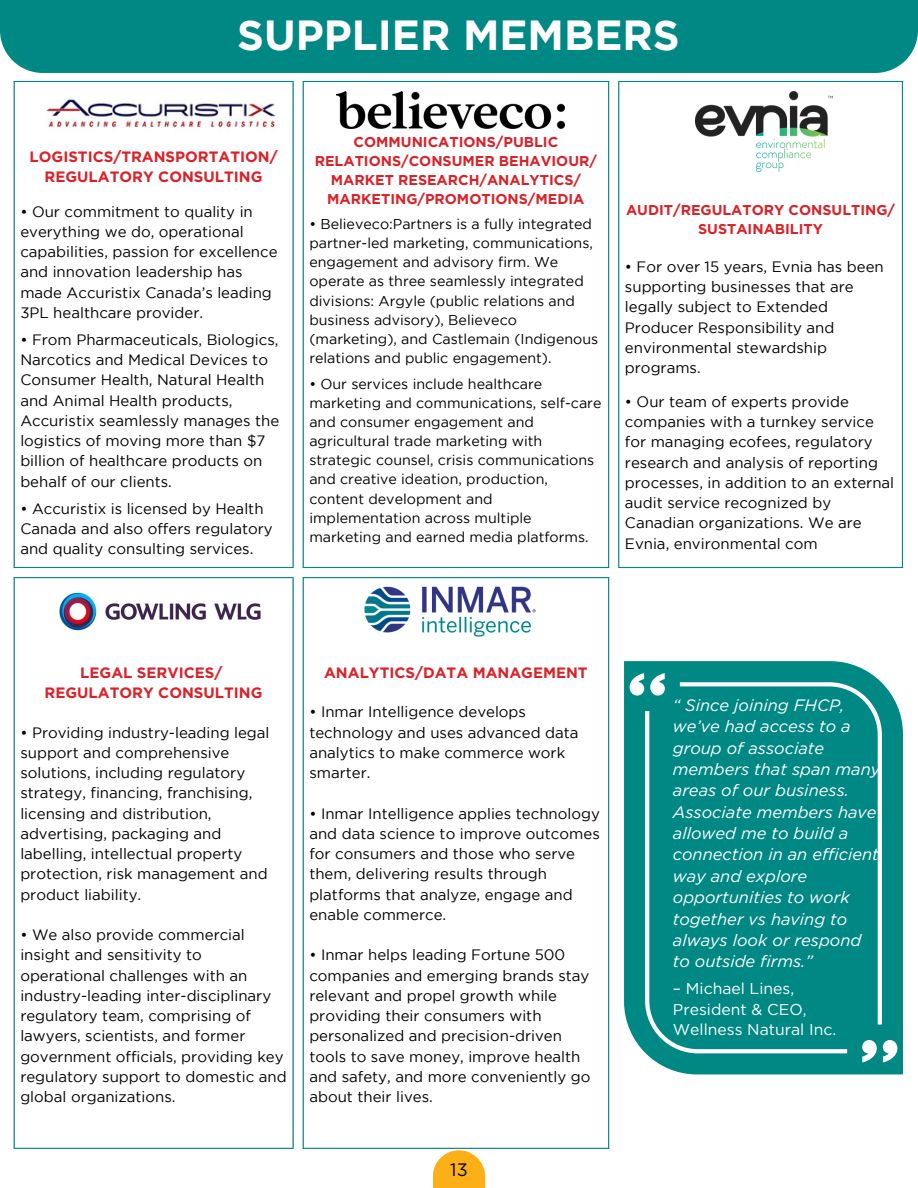
<style>
.page{position:relative;width:918px;height:1188px;background:#fff}
.page>*{position:absolute;margin:0;border:0;box-sizing:border-box;transform-origin:0 0}
.t1{font:700 42px "Gotham";color:#fff}
.t2{font:18px "Gotham";color:#000}
.t3{font:italic 16.5px/21.3px "Gotham";color:#fff}
.t4{font:15.75px "Gotham";color:#fff}
.t5{font:15px/20.2px "Gotham";color:#000}
.t6{font:700 15px "Gotham";color:#da2128}
.t7{font:14.25px/19.2px "Gotham";color:#000}
.t8{font:700 14.25px/19.2px "Gotham";color:#da2128;text-align:center}
</style>
<div class="page">
<div style="left:433px;top:1150px;width:52px;height:38px;background:#fcaf17"></div>
<div style="left:0;top:0;width:918px;height:73px;background:#008884"></div>
<hr style="left:14px;top:82px;width:1px;height:485px;background:#008884">
<hr style="left:292px;top:82px;width:2px;height:485px;background:#008884">
<hr style="left:14px;top:81px;width:280px;height:1px;background:#008884">
<hr style="left:14px;top:567px;width:280px;height:1px;background:#008884">
<hr style="left:303px;top:82px;width:1px;height:485px;background:#008884">
<hr style="left:608px;top:82px;width:1px;height:485px;background:#008884">
<hr style="left:303px;top:81px;width:306px;height:1px;background:#008884">
<hr style="left:303px;top:567px;width:306px;height:1px;background:#008884">
<hr style="left:618px;top:82px;width:1px;height:485px;background:#008884">
<hr style="left:902px;top:82px;width:1px;height:485px;background:#008884">
<hr style="left:618px;top:81px;width:285px;height:1px;background:#008884">
<hr style="left:618px;top:567px;width:285px;height:1px;background:#008884">
<hr style="left:14px;top:578px;width:1px;height:570px;background:#008884">
<hr style="left:292px;top:578px;width:2px;height:570px;background:#008884">
<hr style="left:14px;top:577px;width:280px;height:1px;background:#008884">
<hr style="left:14px;top:1148px;width:280px;height:1px;background:#008884">
<hr style="left:303px;top:578px;width:1px;height:570px;background:#008884">
<hr style="left:608px;top:578px;width:1px;height:570px;background:#008884">
<hr style="left:303px;top:577px;width:306px;height:1px;background:#008884">
<hr style="left:303px;top:1148px;width:306px;height:1px;background:#008884">
<img style="left:46px;top:99px;width:230px;height:29px">
<img style="left:59px;top:592px;width:202px;height:39px">
<img style="left:365px;top:586px;width:171px;height:51px">
<svg style="left:624px;top:661px;width:279px;height:413px;background:#15918e"></svg>
<svg style="left:680px;top:682px;width:202px;height:343px;background:#219793"></svg>
<div style="left:645px;top:711px;width:202px;height:342px;background:#008884"></div>
<svg style="left:650px;top:673px;width:15px;height:23px"></svg>
<svg style="left:630px;top:673px;width:14px;height:23px"></svg>
<svg style="left:862px;top:1040px;width:15px;height:22px"></svg>
<svg style="left:883px;top:1040px;width:14px;height:22px"></svg>
<img style="left:695px;top:92px;width:137px;height:80px">
<img style="left:337px;top:92px;width:227px;height:37px">
<p class="t1" style="left:237px;top:20px;width:444px">SUPPLIER MEMBERS</p>
<h1 class="t6" style="left:30px;top:148px;width:250px">LOGISTICS/TRANSPORTATION/</h1>
<p class="t6" style="left:45px;top:168px;width:219px">REGULATORY CONSULTING</p>
<p class="t5" style="left:20px;top:202px;width:259px">• Our commitment to quality in everything we do, operational capabilities, passion for excellence and innovation leadership has made Accuristix Canada’s leading<br>3PL healthcare provider.</p>
<p class="t5" style="left:20px;top:331px;width:260px">• From Pharmaceuticals, Biologics,<br>Narcotics and Medical Devices to<br>Consumer Health, Natural Health and Animal Health products,<br>Accuristix seamlessly manages the logistics of moving more than $7 billion of healthcare products on behalf of our clients.</p>
<p class="t5" style="left:20px;top:499px;width:254px">• Accuristix is licensed by Health<br>Canada and also offers regulatory and quality consulting services.</p>
<p class="t8" style="left:315px;top:132px;width:284px">COMMUNICATIONS/PUBLIC<br>RELATIONS/CONSUMER BEHAVIOUR/<br>MARKET RESEARCH/ANALYTICS/<br>MARKETING/PROMOTIONS/MEDIA</p>
<p class="t7" style="left:309px;top:215px;width:291px">• Believeco:Partners is a fully integrated partner-led marketing, communications, engagement and advisory firm. We operate as three seamlessly integrated divisions: Argyle (public relations and business advisory), Believeco (marketing), and Castlemain (Indigenous relations and public engagement).</p>
<p class="t7" style="left:309px;top:375px;width:294px">• Our services include healthcare marketing and communications, self-care and consumer engagement and agricultural trade marketing with strategic counsel, crisis communications and creative ideation, production, content development and implementation across multiple marketing and earned media platforms.</p>
<p class="t8" style="left:626px;top:199px;width:271px">AUDIT/REGULATORY CONSULTING/</p>
<p class="t8" style="left:698px;top:219px;width:126px">SUSTAINABILITY</p>
<p class="t5" style="left:625px;top:257px;width:260px">• For over 15 years, Evnia has been supporting businesses that are legally subject to Extended<br>Producer Responsibility and environmental stewardship programs.</p>
<p class="t5" style="left:625px;top:392px;width:271px">• Our team of experts provide companies with a turnkey service for managing ecofees, regulatory research and analysis of reporting processes, in addition to an external audit service recognized by<br>Canadian organizations. We are<br>Evnia, environmental com</p>
<p class="t6" style="left:80px;top:664px;width:144px">LEGAL SERVICES/</p>
<p class="t6" style="left:45px;top:684px;width:219px">REGULATORY CONSULTING</p>
<p class="t5" style="left:20px;top:723px;width:251px">• Providing industry-leading legal support and comprehensive solutions, including regulatory strategy, financing, franchising, licensing and distribution, advertising, packaging and labelling, intellectual property protection, risk management and product liability.</p>
<p class="t5" style="left:20px;top:926px;width:268px">• We also provide commercial insight and sensitivity to operational challenges with an industry-leading inter-disciplinary regulatory team, comprising of lawyers, scientists, and former government officials, providing key regulatory support to domestic and global organizations.</p>
<p class="t6" style="left:324px;top:664px;width:265px">ANALYTICS/DATA MANAGEMENT</p>
<p class="t5" style="left:309px;top:703px;width:271px">• Inmar Intelligence develops technology and uses advanced data analytics to make commerce work smarter.</p>
<p class="t5" style="left:309px;top:804px;width:292px">• Inmar Intelligence applies technology and data science to improve outcomes for consumers and those who serve them, delivering results through platforms that analyze, engage and enable commerce.</p>
<p class="t5" style="left:309px;top:946px;width:283px">• Inmar helps leading Fortune 500 companies and emerging brands stay relevant and propel growth while providing their consumers with personalized and precision-driven tools to save money, improve health and safety, and more conveniently go about their lives.</p>
<p class="t2" style="left:450px;top:1160px;width:19px">13</p>
<p class="t3" style="left:673px;top:694px;width:209px">“ Since joining FHCP, we’ve had access to a group of associate members that span many areas of our business.<br>Associate members have allowed me to build a connection in an efficient way and explore</p>
<p class="t3" style="left:673px;top:887px;width:190px">opportunities to work together vs having to always look or respond</p>
<p class="t3" style="left:673px;top:951px;width:142px">to outside firms.”</p>
<p class="t4" style="left:673px;top:980px;width:123px">– Michael Lines,</p>
<p class="t4" style="left:673px;top:1000px;width:135px">President &amp; CEO,</p>
<p class="t4" style="left:673px;top:1021px;width:165px">Wellness Natural Inc.</p>
</div>
